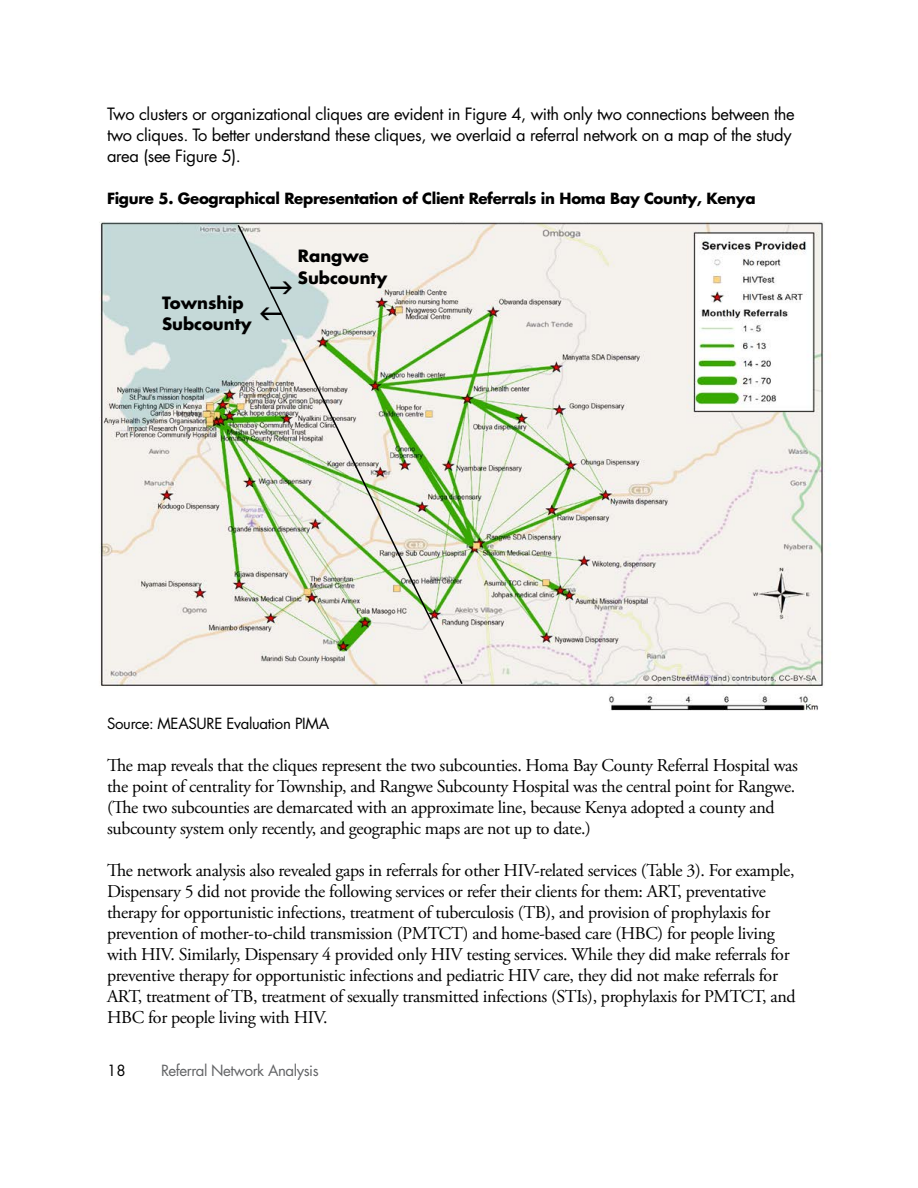
<style>
.page{position:relative;width:918px;height:1188px;background:#fff}
.page>*{position:absolute;margin:0;border:0;box-sizing:border-box;transform-origin:0 0}
.t1{font:18px/21px "Adobe Garamond Pro";letter-spacing:-.02em;color:#000}
.t2{font:16.5px/21px "Futura LT Pro";letter-spacing:-.02em;color:#000}
.t3{font:700 16.5px/21.6px "Futura LT Pro";color:#000}
.t4{font:700 15px "Futura LT Pro";letter-spacing:-.02em;color:#000}
.t5{font:15px "Futura LT Pro";letter-spacing:-.02em;color:#000}
.t6{font:15px "Futura LT Pro";letter-spacing:-.03em;color:#636466}
</style>
<div class="page">
<img style="left:99px;top:221px;width:726px;height:490px">
<img style="left:236px;top:223px;width:228px;height:463px">
<svg style="left:260px;top:308px;width:22px;height:12px"></svg>
<svg style="left:270px;top:282px;width:22px;height:12px"></svg>
<p class="t2" style="left:107px;top:103px;width:689px">Two clusters or organizational cliques are evident in Figure 4, with only two connections between the two cliques. To better understand these cliques, we overlaid a referral network on a map of the study area (see Figure 5).</p>
<p class="t4" style="left:107px;top:187px;width:650px">Figure 5. Geographical Representation of Client Referrals in Homa Bay County, Kenya</p>
<p class="t3" style="left:162px;top:291px;width:91px">Township<br>Subcounty</p>
<p class="t3" style="left:298px;top:244px;width:91px">Rangwe<br>Subcounty</p>
<p class="t5" style="left:107px;top:713px;width:224px">Source: MEASURE Evaluation PIMA</p>
<p class="t1" style="left:107px;top:755px;width:692px">The map reveals that the cliques represent the two subcounties. Homa Bay County Referral Hospital was the point of centrality for Township, and Rangwe Subcounty Hospital was the central point for Rangwe. (The two subcounties are demarcated with an approximate line, because Kenya adopted a county and subcounty system only recently, and geographic maps are not up to date.)</p>
<p class="t1" style="left:107px;top:860px;width:690px">The network analysis also revealed gaps in referrals for other HIV-related services (Table 3). For example, Dispensary 5 did not provide the following services or refer their clients for them: ART, preventative therapy for opportunistic infections, treatment of tuberculosis (TB), and provision of prophylaxis for prevention of mother-to-child transmission (PMTCT) and home-based care (HBC) for people living with HIV. Similarly, Dispensary 4 provided only HIV testing services. While they did make referrals for preventive therapy for opportunistic infections and pediatric HIV care, they did not make referrals for ART, treatment of TB, treatment of sexually transmitted infections (STIs), prophylaxis for PMTCT, and HBC for people living with HIV.</p>
<p class="t5" style="left:107px;top:1060px;width:20px">18</p>
<p class="t6" style="left:161px;top:1060px;width:159px">Referral Network Analysis</p>
</div>
